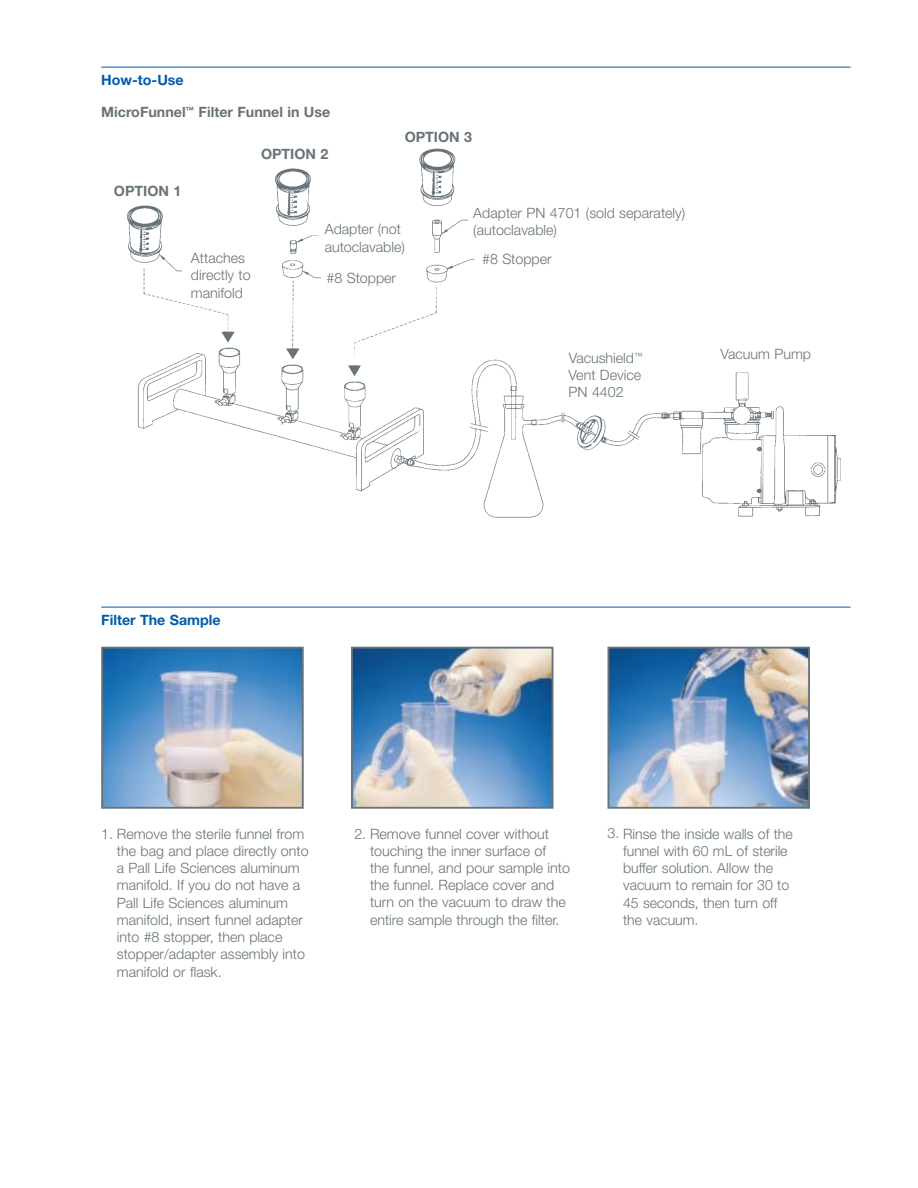
<style>
.page{position:relative;width:918px;height:1188px;background:#fff}
.page>*{position:absolute;margin:0;border:0;box-sizing:border-box;transform-origin:0 0}
.t1{font:300 14.25px/17.2px "Helvetica Neue";color:#687379}
.t2{font:700 14.25px "Helvetica Neue";color:#687379}
.t3{font:700 14.25px "Helvetica Neue";color:#015bab}
</style>
<div class="page">
<hr style="left:101px;top:67px;width:749px;height:1px;background:#015bab">
<hr style="left:101px;top:607px;width:749px;height:1px;background:#015bab">
<img style="left:127px;top:148px;width:714px;height:370px">
<img style="left:104px;top:650px;width:197px;height:156px">
<div style="left:101px;top:647px;width:203px;height:162px;border:2px solid #687379"></div>
<img style="left:354px;top:650px;width:197px;height:156px">
<div style="left:351px;top:647px;width:203px;height:162px;border:2px solid #687379"></div>
<img style="left:610px;top:650px;width:197px;height:156px">
<div style="left:607px;top:647px;width:203px;height:162px;border:2px solid #687379"></div>
<p class="t3" style="left:101px;top:75px;width:84px">How-to-Use</p>
<p class="t2" style="left:101px;top:107px;width:231px">MicroFunnel<sup>™</sup> Filter Funnel in Use</p>
<p class="t2" style="left:114px;top:186px;width:69px">OPTION 1</p>
<p class="t2" style="left:261px;top:149px;width:69px">OPTION 2</p>
<p class="t2" style="left:405px;top:131px;width:69px">OPTION 3</p>
<p class="t1" style="left:191px;top:251px;width:61px">Attaches directly to manifold</p>
<p class="t1" style="left:325px;top:222px;width:82px">Adapter (not autoclavable)</p>
<p class="t1" style="left:327px;top:270px;width:71px">#8 Stopper</p>
<p class="t1" style="left:473px;top:205px;width:213px">Adapter PN 4701 (sold separately) (autoclavable)</p>
<p class="t1" style="left:482px;top:252px;width:71px">#8 Stopper</p>
<p class="t1" style="left:569px;top:351px;width:75px;text-align:justify">Vacushield<sup>™ </sup>Vent Device PN 4402</p>
<p class="t1" style="left:720px;top:346px;width:92px">Vacuum Pump</p>
<p class="t3" style="left:101px;top:615px;width:121px">Filter The Sample</p>
<p class="t1" style="left:117px;top:826px;width:193px;text-indent:-16px">1. Remove the sterile funnel from the bag and place directly onto a Pall Life Sciences aluminum manifold. If you do not have a<br>Pall Life Sciences aluminum manifold, insert funnel adapter into #8 stopper, then place stopper/adapter assembly into manifold or flask.</p>
<p class="t1" style="left:370px;top:826px;width:201px;text-indent:-16px">2. Remove funnel cover without touching the inner surface of<br>the funnel, and pour sample into the funnel. Replace cover and turn on the vacuum to draw the entire sample through the filter.</p>
<p class="t1" style="left:623px;top:826px;width:171px;text-indent:-16px">3. Rinse the inside walls of the funnel with 60 mL of sterile buffer solution. Allow the vacuum to remain for 30 to<br>45 seconds, then turn off the vacuum.</p>
</div>
